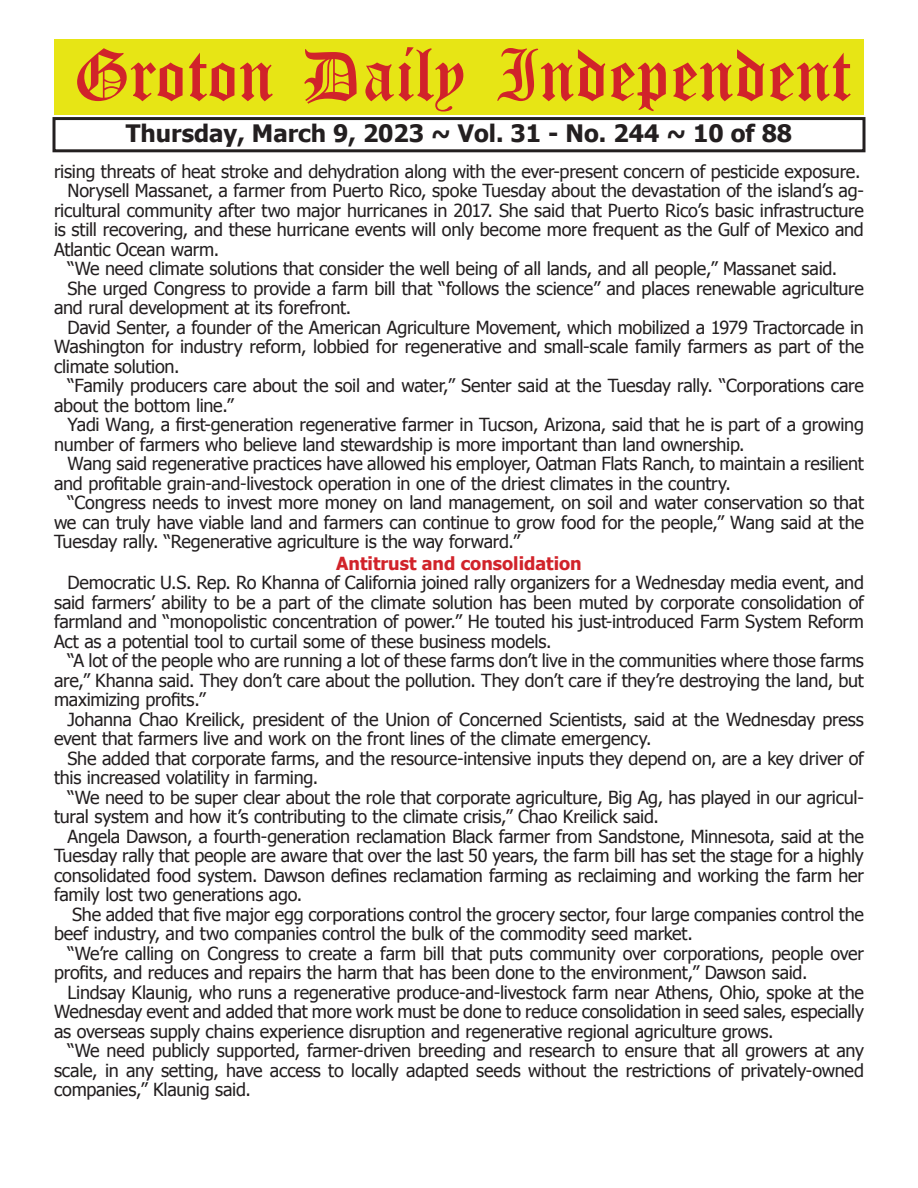
<style>
.page{position:relative;width:918px;height:1188px;background:#fff}
.page>*{position:absolute;margin:0;border:0;box-sizing:border-box;transform-origin:0 0}
.t1{font:54px "Old English Five";color:#d1232a}
.t2{font:700 24px "Tahoma";color:#231f20}
.t3{font:18px/19.5px "Tahoma";letter-spacing:-.015em;color:#231f20;text-align:justify}
.t4{font:700 18px "Tahoma";color:#d1232a}
</style>
<div class="page">
<div style="left:52px;top:117px;width:814px;height:35px;border:3px solid #231f20"></div>
<div style="left:54px;top:40px;width:810px;height:75px;background:#e7e515"></div>
<h1 class="t1" style="left:73px;top:50px;width:779px">Groton Daily Independent</h1>
<h2 class="t2" style="left:126px;top:116px;width:668px">Thursday, March 9, 2023 ~ Vol. 31 - No. 244 ~ 10 of 88</h2>
<p class="t3" style="left:54px;top:161px;width:808px">rising threats of heat stroke and dehydration along with the ever-present concern of pesticide exposure.</p>
<p class="t3" style="left:68px;top:180px;width:798px">Norysell Massanet, a farmer from Puerto Rico, spoke Tuesday about the devastation of the island’s ag-</p>
<p class="t3" style="left:54px;top:200px;width:811px">ricultural community after two major hurricanes in 2017. She said that Puerto Rico’s basic infrastructure</p>
<p class="t3" style="left:54px;top:219px;width:811px">is still recovering, and these hurricane events will only become more frequent as the Gulf of Mexico and</p>
<p class="t3" style="left:54px;top:239px;width:167px">Atlantic Ocean warm.</p>
<p class="t3" style="left:68px;top:258px;width:771px">“We need climate solutions that consider the well being of all lands, and all people,” Massanet said.</p>
<p class="t3" style="left:68px;top:278px;width:798px">She urged Congress to provide a farm bill that “follows the science” and places renewable agriculture</p>
<p class="t3" style="left:54px;top:297px;width:299px">and rural development at its forefront.</p>
<p class="t3" style="left:68px;top:317px;width:798px">David Senter, a founder of the American Agriculture Movement, which mobilized a 1979 Tractorcade in</p>
<p class="t3" style="left:54px;top:336px;width:811px">Washington for industry reform, lobbied for regenerative and small-scale family farmers as part of the</p>
<p class="t3" style="left:54px;top:356px;width:127px">climate solution.</p>
<p class="t3" style="left:68px;top:375px;width:798px">“Family producers care about the soil and water,” Senter said at the Tuesday rally. “Corporations care</p>
<p class="t3" style="left:54px;top:395px;width:181px">about the bottom line.”</p>
<p class="t3" style="left:68px;top:414px;width:798px">Yadi Wang, a first-generation regenerative farmer in Tucson, Arizona, said that he is part of a growing</p>
<p class="t3" style="left:54px;top:434px;width:692px">number of farmers who believe land stewardship is more important than land ownership.</p>
<p class="t3" style="left:68px;top:453px;width:798px">Wang said regenerative practices have allowed his employer, Oatman Flats Ranch, to maintain a resilient</p>
<p class="t3" style="left:54px;top:473px;width:678px">and profitable grain-and-livestock operation in one of the driest climates in the country.</p>
<p class="t3" style="left:68px;top:492px;width:798px">“Congress needs to invest more money on land management, on soil and water conservation so that</p>
<p class="t3" style="left:54px;top:512px;width:811px">we can truly have viable land and farmers can continue to grow food for the people,” Wang said at the</p>
<p class="t3" style="left:54px;top:531px;width:467px">Tuesday rally. “Regenerative agriculture is the way forward.”</p>
<p class="t4" style="left:336px;top:551px;width:247px">Antitrust and consolidation</p>
<p class="t3" style="left:54px;top:572px;width:812px;text-indent:14px">Democratic U.S. Rep. Ro Khanna of California joined rally organizers for a Wednesday media event, and said farmers’ ability to be a part of the climate solution has been muted by corporate consolidation of farmland and “monopolistic concentration of power.” He touted his just-introduced Farm System Reform Act as a potential tool to curtail some of these business models.</p>
<p class="t3" style="left:54px;top:650px;width:811px;text-indent:14px">“A lot of the people who are running a lot of these farms don’t live in the communities where those farms are,” Khanna said. They don’t care about the pollution. They don’t care if they’re destroying the land, but maximizing profits.”</p>
<p class="t3" style="left:54px;top:709px;width:811px;text-indent:14px">Johanna Chao Kreilick, president of the Union of Concerned Scientists, said at the Wednesday press event that farmers live and work on the front lines of the climate emergency.</p>
<p class="t3" style="left:54px;top:748px;width:812px;text-indent:14px">She added that corporate farms, and the resource-intensive inputs they depend on, are a key driver of this increased volatility in farming.</p>
<p class="t3" style="left:54px;top:787px;width:812px;text-indent:14px">“We need to be super clear about the role that corporate agriculture, Big Ag, has played in our agricul&shy;tural system and how it’s contributing to the climate crisis,” Chao Kreilick said.</p>
<p class="t3" style="left:54px;top:826px;width:812px;text-indent:14px">Angela Dawson, a fourth-generation reclamation Black farmer from Sandstone, Minnesota, said at the Tuesday rally that people are aware that over the last 50 years, the farm bill has set the stage for a highly consolidated food system. Dawson defines reclamation farming as reclaiming and working the farm her family lost two generations ago.</p>
<p class="t3" style="left:54px;top:904px;width:811px;text-indent:18px">She added that five major egg corporations control the grocery sector, four large companies control the beef industry, and two companies control the bulk of the commodity seed market.</p>
<p class="t3" style="left:54px;top:943px;width:812px;text-indent:14px">“We’re calling on Congress to create a farm bill that puts community over corporations, people over profits, and reduces and repairs the harm that has been done to the environment,” Dawson said.</p>
<p class="t3" style="left:54px;top:982px;width:812px;text-indent:14px">Lindsay Klaunig, who runs a regenerative produce-and-livestock farm near Athens, Ohio, spoke at the Wednesday event and added that more work must be done to reduce consolidation in seed sales, especially as overseas supply chains experience disruption and regenerative regional agriculture grows.</p>
<p class="t3" style="left:54px;top:1040px;width:812px;text-indent:14px">“We need publicly supported, farmer-driven breeding and research to ensure that all growers at any scale, in any setting, have access to locally adapted seeds without the restrictions of privately-owned companies,” Klaunig said.</p>
</div>
